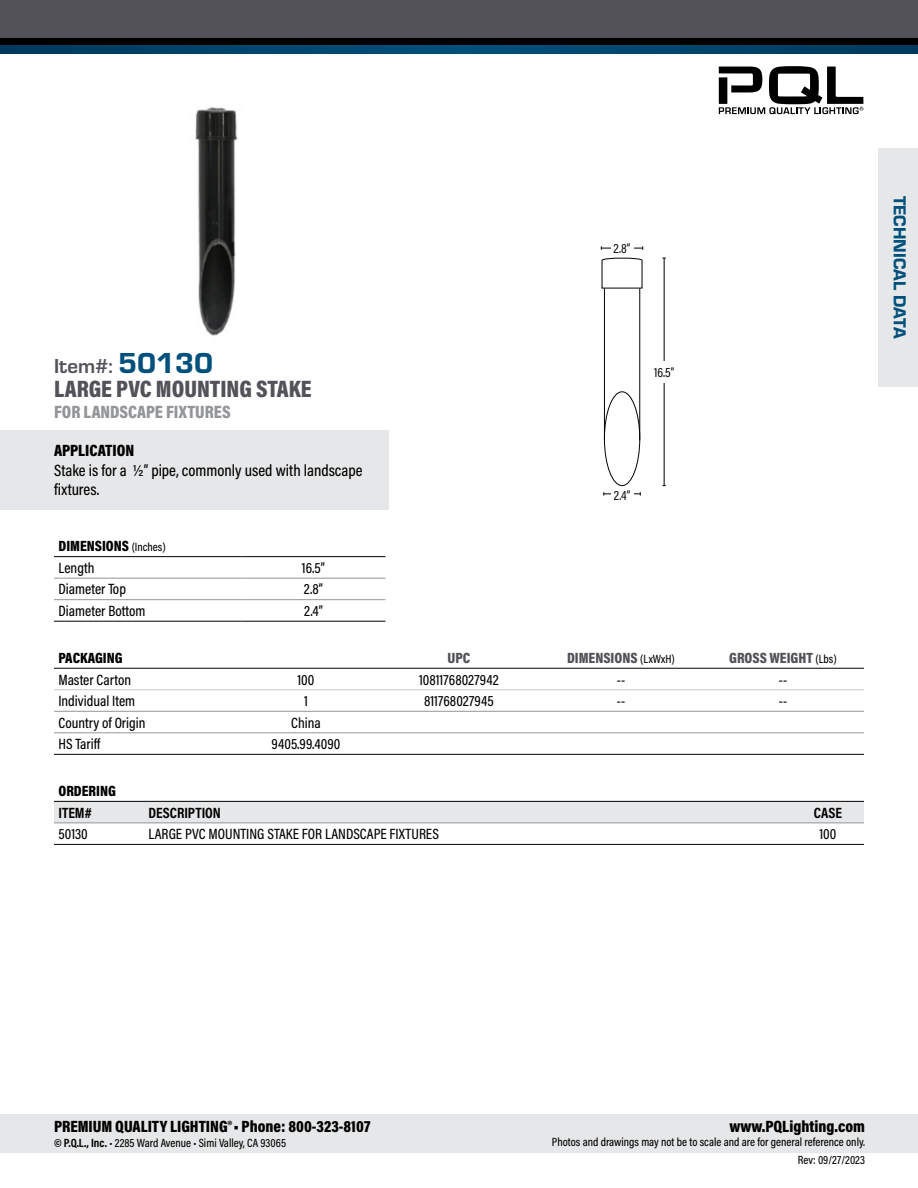
<style>
.page{position:relative;width:918px;height:1188px;background:#fff}
.page>*{position:absolute;margin:0;border:0;box-sizing:border-box;transform-origin:0 0}
.t1{font:900 24px "Acumin Pro Cond";color:#525258}
.t2{font:700 21px "Eurostile";color:#525258}
.t3{font:900 18px "Acumin Pro Cond";color:#939598}
.t4{font:18px "Eurostile Hea";letter-spacing:.005em;color:#00507c}
.t5{font:900 16.5px "Acumin Pro Cond";color:#000}
.t6{font:500 16.5px/19.8px "Acumin Pro Cond";color:#000}
.t7{font:500 15px "Acumin Pro Cond";color:#000}
.t8{font:900 15px "Acumin Pro Cond";color:#525258}
.t9{font:900 15px "Acumin Pro Cond";color:#000}
.t10{font:700 15px "Acumin Pro Cond";color:#000}
.t11{font:13.5px "Acumin Pro Cond";color:#000}
.t12{font:500 12px/18px "Acumin Pro Cond";color:#000;text-align:right}
.s1{font-family:"Eurostile Hea";font-weight:400;font-size:30px;color:#00507c}
.s2{font-weight:500;font-size:12px}
.s3{font-weight:500;font-size:12px;color:#000}
.s4{font-weight:700}
</style>
<div class="page">
<div style="left:0;top:1114px;width:918px;height:39px;background:#e6e7e8"></div>
<svg style="left:0;top:45px;width:918px;height:9px;background:#00446c"></svg>
<div style="left:0;top:33px;width:918px;height:12px;background:#000"></div>
<div style="left:0;top:0;width:918px;height:37px;background:#525258"></div>
<svg style="left:719px;top:66px;width:144px;height:48px"></svg>
<div style="left:0;top:430px;width:389px;height:79px;background:#e6e7e8"></div>
<div style="left:878px;top:148px;width:40px;height:238px;background:#e6e7e8"></div>
<hr style="left:604px;top:493px;width:36px;height:1px;background:#000">
<div style="left:611px;top:487px;width:22px;height:16px;background:#fff"></div>
<hr style="left:664px;top:258px;width:1px;height:228px;background:#000">
<div style="left:650px;top:361px;width:28px;height:21px;background:#fff"></div>
<hr style="left:54px;top:711px;width:180px;height:1px;background:#939598">
<hr style="left:234px;top:711px;width:144px;height:1px;background:#939598">
<hr style="left:378px;top:711px;width:162px;height:1px;background:#939598">
<hr style="left:540px;top:711px;width:162px;height:1px;background:#939598">
<hr style="left:702px;top:711px;width:162px;height:1px;background:#939598">
<hr style="left:54px;top:733px;width:180px;height:1px;background:#939598">
<hr style="left:234px;top:733px;width:144px;height:1px;background:#939598">
<hr style="left:378px;top:733px;width:162px;height:1px;background:#939598">
<hr style="left:540px;top:733px;width:162px;height:1px;background:#939598">
<hr style="left:702px;top:733px;width:162px;height:1px;background:#939598">
<hr style="left:54px;top:690px;width:180px;height:1px;background:#c7c8ca">
<hr style="left:234px;top:690px;width:144px;height:1px;background:#c7c8ca">
<hr style="left:378px;top:690px;width:162px;height:1px;background:#c7c8ca">
<hr style="left:540px;top:690px;width:162px;height:1px;background:#c7c8ca">
<hr style="left:702px;top:690px;width:162px;height:1px;background:#c7c8ca">
<hr style="left:54px;top:668px;width:180px;height:1px;background:#000">
<hr style="left:234px;top:668px;width:144px;height:1px;background:#000">
<hr style="left:378px;top:668px;width:162px;height:1px;background:#000">
<hr style="left:540px;top:668px;width:162px;height:1px;background:#000">
<hr style="left:702px;top:668px;width:162px;height:1px;background:#000">
<hr style="left:54px;top:754px;width:180px;height:1px;background:#000">
<hr style="left:234px;top:754px;width:144px;height:1px;background:#000">
<hr style="left:378px;top:754px;width:162px;height:1px;background:#000">
<hr style="left:540px;top:754px;width:162px;height:1px;background:#000">
<hr style="left:702px;top:754px;width:162px;height:1px;background:#000">
<div style="left:54px;top:802px;width:810px;height:21px;background:#e6e7e8"></div>
<hr style="left:54px;top:823px;width:90px;height:1px;background:#939598">
<hr style="left:144px;top:823px;width:648px;height:1px;background:#939598">
<hr style="left:792px;top:823px;width:72px;height:1px;background:#939598">
<hr style="left:54px;top:801px;width:90px;height:1px;background:#000">
<hr style="left:144px;top:801px;width:648px;height:1px;background:#000">
<hr style="left:792px;top:801px;width:72px;height:1px;background:#000">
<hr style="left:54px;top:844px;width:90px;height:1px;background:#000">
<hr style="left:144px;top:844px;width:648px;height:1px;background:#000">
<hr style="left:792px;top:844px;width:72px;height:1px;background:#000">
<hr style="left:601px;top:248px;width:42px;height:1px;background:#000">
<img style="left:195px;top:107px;width:43px;height:229px">
<div style="left:611px;top:242px;width:22px;height:12px;background:#fff"></div>
<svg style="left:601px;top:257px;width:42px;height:32px"></svg>
<hr style="left:604px;top:288px;width:1px;height:152px;background:#000">
<div style="left:604px;top:391px;width:36px;height:95px;border:1px solid #000;border-radius:50%"></div>
<hr style="left:639px;top:288px;width:1px;height:152px;background:#000">
<hr style="left:54px;top:578px;width:188px;height:1px;background:#939598">
<hr style="left:242px;top:578px;width:144px;height:1px;background:#939598">
<hr style="left:54px;top:599px;width:188px;height:1px;background:#939598">
<hr style="left:242px;top:599px;width:144px;height:1px;background:#939598">
<hr style="left:54px;top:556px;width:188px;height:1px;background:#000">
<hr style="left:242px;top:556px;width:144px;height:1px;background:#000">
<hr style="left:54px;top:621px;width:188px;height:1px;background:#000">
<hr style="left:242px;top:621px;width:144px;height:1px;background:#000">
<p class="t2" style="left:54px;top:351px;width:161px">Item#: <span class="s1">50130</span></p>
<p class="t1" style="left:54px;top:373px;width:259px">LARGE PVC MOUNTING STAKE</p>
<p class="t3" style="left:54px;top:400px;width:178px">FOR LANDSCAPE FIXTURES</p>
<p class="t5" style="left:54px;top:439px;width:82px">APPLICATION</p>
<p class="t6" style="left:54px;top:460px;width:310px">Stake is for a ½” pipe, commonly used with landscape fixtures.</p>
<p class="t9" style="left:58px;top:536px;width:109px">DIMENSIONS <span class="s2">(Inches)</span></p>
<p class="t7" style="left:58px;top:558px;width:37px">Length</p>
<p class="t7" style="left:302px;top:558px;width:25px">16.5”</p>
<p class="t7" style="left:58px;top:580px;width:69px">Diameter Top</p>
<p class="t7" style="left:304px;top:580px;width:21px">2.8”</p>
<p class="t7" style="left:58px;top:601px;width:88px">Diameter Bottom</p>
<p class="t7" style="left:304px;top:601px;width:20px">2.4”</p>
<p class="t11" style="left:614px;top:240px;width:18px">2.8”</p>
<p class="t11" style="left:654px;top:363px;width:22px">16.5”</p>
<p class="t11" style="left:614px;top:487px;width:18px">2.4”</p>
<p class="t9" style="left:58px;top:648px;width:66px">PACKAGING</p>
<p class="t8" style="left:448px;top:648px;width:24px">UPC</p>
<p class="t8" style="left:567px;top:648px;width:109px">DIMENSIONS <span class="s3">(LxWxH)</span></p>
<p class="t8" style="left:729px;top:648px;width:109px">GROSS WEIGHT <span class="s3">(Lbs)</span></p>
<p class="t7" style="left:58px;top:670px;width:74px">Master Carton</p>
<p class="t7" style="left:298px;top:670px;width:18px">100</p>
<p class="t7" style="left:419px;top:670px;width:81px">10811768027942</p>
<p class="t7" style="left:617px;top:670px;width:10px">--</p>
<p class="t7" style="left:779px;top:670px;width:10px">--</p>
<p class="t7" style="left:58px;top:691px;width:78px">Individual Item</p>
<p class="t7" style="left:304px;top:691px;width:5px">1</p>
<p class="t7" style="left:424px;top:691px;width:71px">811768027945</p>
<p class="t7" style="left:617px;top:691px;width:10px">--</p>
<p class="t7" style="left:779px;top:691px;width:10px">--</p>
<p class="t7" style="left:58px;top:713px;width:88px">Country of Origin</p>
<p class="t7" style="left:291px;top:713px;width:31px">China</p>
<p class="t7" style="left:58px;top:734px;width:43px">HS Tariff</p>
<p class="t7" style="left:272px;top:734px;width:70px">9405.99.4090</p>
<p class="t9" style="left:58px;top:781px;width:59px">ORDERING</p>
<p class="t10" style="left:58px;top:803px;width:35px">ITEM#</p>
<p class="t10" style="left:148px;top:803px;width:74px">DESCRIPTION</p>
<p class="t10" style="left:814px;top:803px;width:30px">CASE</p>
<p class="t7" style="left:58px;top:824px;width:31px">50130</p>
<p class="t7" style="left:148px;top:824px;width:292px">LARGE PVC MOUNTING STAKE FOR LANDSCAPE FIXTURES</p>
<p class="t7" style="left:820px;top:824px;width:18px">100</p>
<p class="t4" style="left:912px;top:196px;width:145px;rotate:90deg">TECHNICAL DATA</p>
<p class="t5" style="left:54px;top:1115px;width:318px">PREMIUM QUALITY LIGHTING®• Phone: 800-323-8107</p>
<p class="t12" style="left:54px;top:1133px;width:234px"><span class="s4">© P.Q.L., Inc.</span> • 2285 Ward Avenue • Simi Valley, CA 93065</p>
<p class="t5" style="left:729px;top:1115px;width:137px">www.PQLighting.com</p>
<p class="t12" style="left:552px;top:1133px;width:315px">Photos and drawings may not be to scale and are for general reference only.<br>Rev: 09/27/2023</p>
</div>
